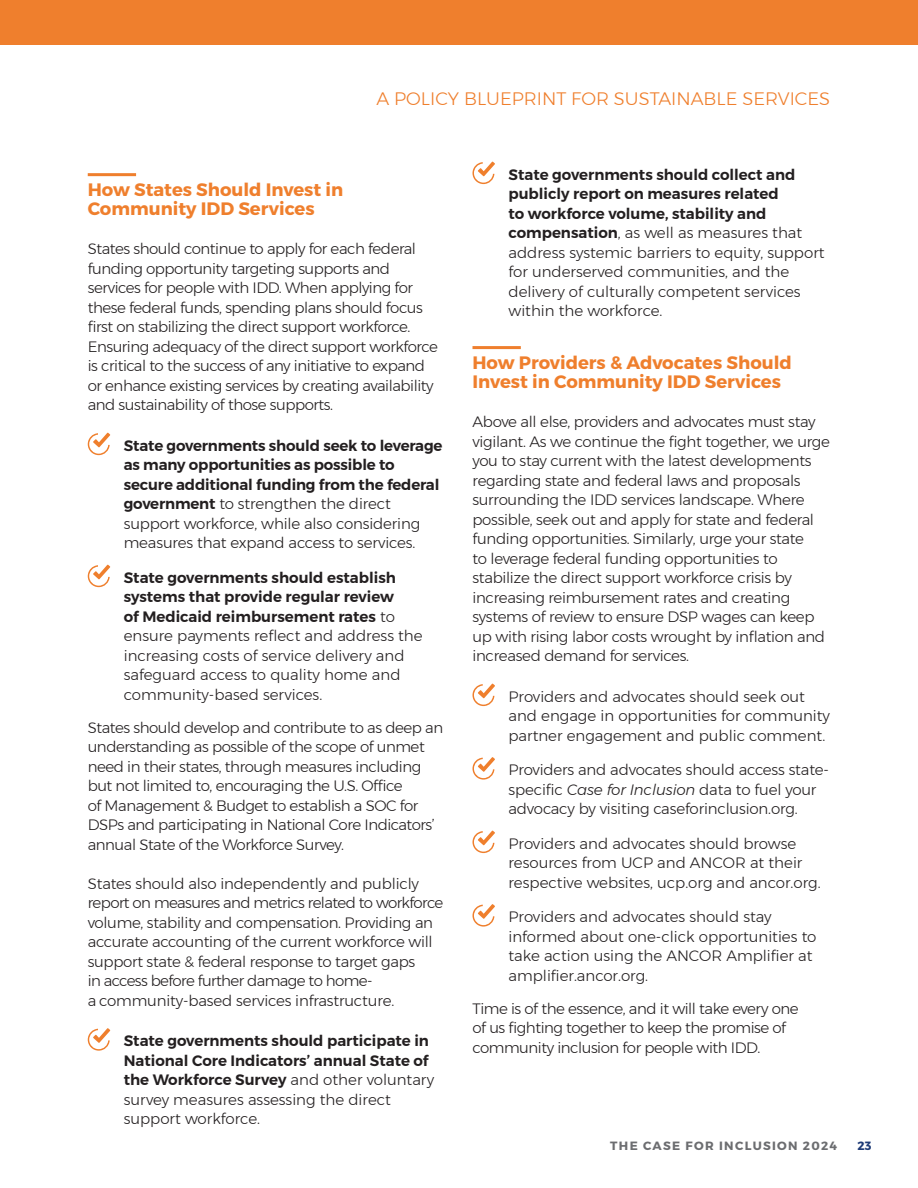
<style>
.page{position:relative;width:918px;height:1188px;background:#fff}
.page>*{position:absolute;margin:0;border:0;box-sizing:border-box;transform-origin:0 0}
.t1{font:700 18px/19.5px "Montserrat";color:#ef7f2d}
.t2{font:300 18px "Montserrat";color:#ef7f2d}
.t3{font:300 15px/19.5px "Montserrat";letter-spacing:-.02em;color:#231f20}
.t4{font:300 15px/19.5px "Montserrat";color:#231f20}
.t5{font:600 15px/19.5px "Montserrat";letter-spacing:-.01em;color:#231f20}
.t6{font:700 12px "Montserrat";letter-spacing:.11em;color:#6c6d70}
.t7{font:700 12px "Montserrat";color:#1e3b77}
.s1{font-weight:300}
.s2{font-weight:600}
.s3{font-style:italic}
</style>
<div class="page">
<hr style="left:88px;top:173px;width:48px;height:3px;background:#ef7f2d">
<svg style="left:88px;top:433px;width:22px;height:22px"></svg>
<svg style="left:88px;top:565px;width:22px;height:22px"></svg>
<svg style="left:88px;top:1028px;width:22px;height:23px"></svg>
<svg style="left:472px;top:162px;width:23px;height:22px"></svg>
<hr style="left:472px;top:346px;width:49px;height:3px;background:#ef7f2d">
<svg style="left:472px;top:684px;width:23px;height:22px"></svg>
<svg style="left:472px;top:757px;width:23px;height:23px"></svg>
<svg style="left:472px;top:831px;width:23px;height:22px"></svg>
<svg style="left:472px;top:904px;width:23px;height:23px"></svg>
<div style="left:0;top:0;width:918px;height:44px;background:#ef7f2d"></div>
<p class="t2" style="left:376px;top:85px;width:455px">A POLICY BLUEPRINT FOR SUSTAINABLE SERVICES</p>
<p class="t1" style="left:88px;top:180px;width:257px">How States Should Invest in<br>Community IDD Services</p>
<p class="t3" style="left:88px;top:239px;width:352px">States should continue to apply for each federal funding opportunity targeting supports and services for people with IDD. When applying for these federal funds, spending plans should focus first on stabilizing the direct support workforce.<br>Ensuring adequacy of the direct support workforce is critical to the success of any initiative to expand or enhance existing services by creating availability and sustainability of those supports.</p>
<p class="t5" style="left:124px;top:436px;width:320px">State governments should seek to leverage as many opportunities as possible to secure additional funding from the federal government <span class="s1">to strengthen the direct support workforce, while also considering measures that expand access to services.</span></p>
<p class="t4" style="left:124px;top:567px;width:300px"><span class="s2">State governments should establish systems that provide regular review<br>of Medicaid reimbursement rates</span> to ensure payments reflect and address the increasing costs of service delivery and safeguard access to quality home and community-based services.</p>
<p class="t3" style="left:88px;top:717px;width:357px">States should develop and contribute to as deep an understanding as possible of the scope of unmet need in their states, through measures including but not limited to, encouraging the U.S. Office<br>of Management &amp; Budget to establish a SOC for DSPs and participating in National Core Indicators’ annual State of the Workforce Survey.</p>
<p class="t3" style="left:88px;top:873px;width:357px">States should also independently and publicly report on measures and metrics related to workforce volume, stability and compensation. Providing an accurate accounting of the current workforce will support state &amp; federal response to target gaps<br>in access before further damage to home-<br>a community-based services infrastructure.</p>
<p class="t5" style="left:124px;top:1031px;width:312px">State governments should participate in National Core Indicators’ annual State of the Workforce Survey <span class="s1">and other voluntary survey measures assessing the direct support workforce.</span></p>
<p class="t4" style="left:508px;top:164px;width:318px"><span class="s2">State governments should collect and publicly report on measures related<br>to workforce volume, stability and compensation</span>, as well as measures that address systemic barriers to equity, support for underserved communities, and the delivery of culturally competent services within the workforce.</p>
<p class="t1" style="left:472px;top:353px;width:321px">How Providers &amp; Advocates Should<br>Invest in Community IDD Services</p>
<p class="t3" style="left:472px;top:412px;width:359px">Above all else, providers and advocates must stay vigilant. As we continue the fight together, we urge you to stay current with the latest developments regarding state and federal laws and proposals surrounding the IDD services landscape. Where possible, seek out and apply for state and federal funding opportunities. Similarly, urge your state<br>to leverage federal funding opportunities to stabilize the direct support workforce crisis by increasing reimbursement rates and creating systems of review to ensure DSP wages can keep up with rising labor costs wrought by inflation and increased demand for services.</p>
<p class="t4" style="left:508px;top:686px;width:323px">Providers and advocates should seek out and engage in opportunities for community partner engagement and public comment.</p>
<p class="t3" style="left:508px;top:760px;width:322px">Providers and advocates should access state&shy;specific <span class="s3">Case for Inclusion</span> data to fuel your advocacy by visiting caseforinclusion.org.</p>
<p class="t4" style="left:508px;top:833px;width:314px">Providers and advocates should browse resources from UCP and ANCOR at their respective websites, ucp.org and ancor.org.</p>
<p class="t4" style="left:508px;top:907px;width:310px">Providers and advocates should stay informed about one-click opportunities to take action using the ANCOR Amplifier at amplifier.ancor.org.</p>
<p class="t3" style="left:472px;top:998px;width:328px">Time is of the essence, and it will take every one of us fighting together to keep the promise of community inclusion for people with IDD.</p>
<p class="t6" style="left:610px;top:1138px;width:228px">THE CASE FOR INCLUSION 2024</p>
<p class="t7" style="left:858px;top:1138px;width:15px">23</p>
</div>
